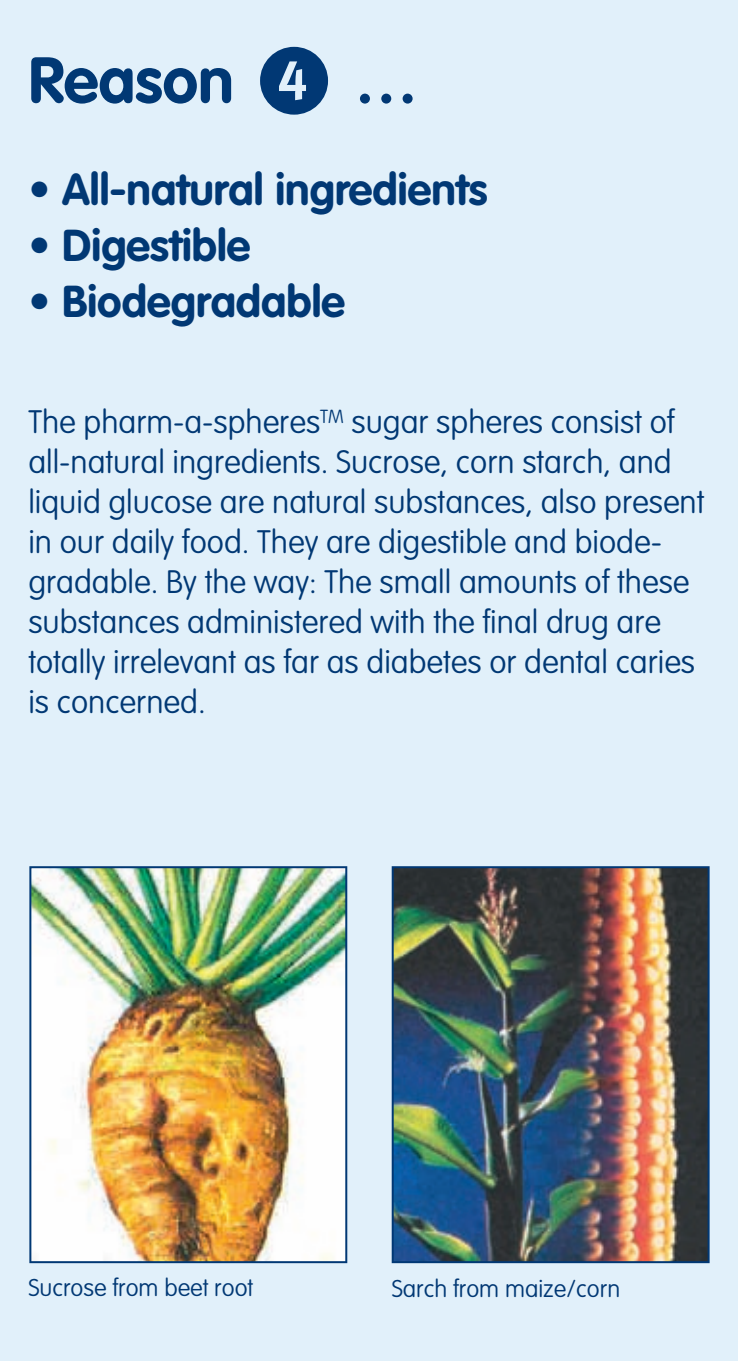
<style>
.page{position:relative;width:738px;height:1361px;background:#fff}
.page>*{position:absolute;margin:0;border:0;box-sizing:border-box;transform-origin:0 0}
.t1{font:700 64px "VAG Rounded";color:#013874}
.t2{font:700 44px "VAG Rounded";color:#013874}
.t3{font:100 32px/40px "VAG Rounded";color:#013874}
.t4{font:100 24px "VAG Rounded";color:#013874}
</style>
<div class="page">
<div style="left:0;top:0;width:737px;height:1361px;background:#e1f0fa"></div>
<img style="left:29px;top:866px;width:318px;height:397px">
<img style="left:391px;top:866px;width:318px;height:397px">
<h1 class="t1" style="left:28px;top:43px;width:391px">Reason ◆ …</h1>
<h2 class="t2" style="left:28px;top:163px;width:460px">• All-natural ingredients</h2>
<h2 class="t2" style="left:28px;top:219px;width:223px">• Digestible</h2>
<h2 class="t2" style="left:28px;top:275px;width:318px">• Biodegradable</h2>
<p class="t3" style="left:28px;top:402px;width:677px">The pharm-a-spheres<sup>TM</sup> sugar spheres consist of all-natural ingredients. Sucrose, corn starch, and liquid glucose are natural substances, also present in our daily food. They are digestible and biode&shy;gradable. By the way: The small amounts of these substances administered with the final drug are totally irrelevant as far as diabetes or dental caries is concerned.</p>
<p class="t4" style="left:28px;top:1273px;width:226px">Sucrose from beet root</p>
<p class="t4" style="left:391px;top:1275px;width:230px">Sarch from maize/corn</p>
</div>
